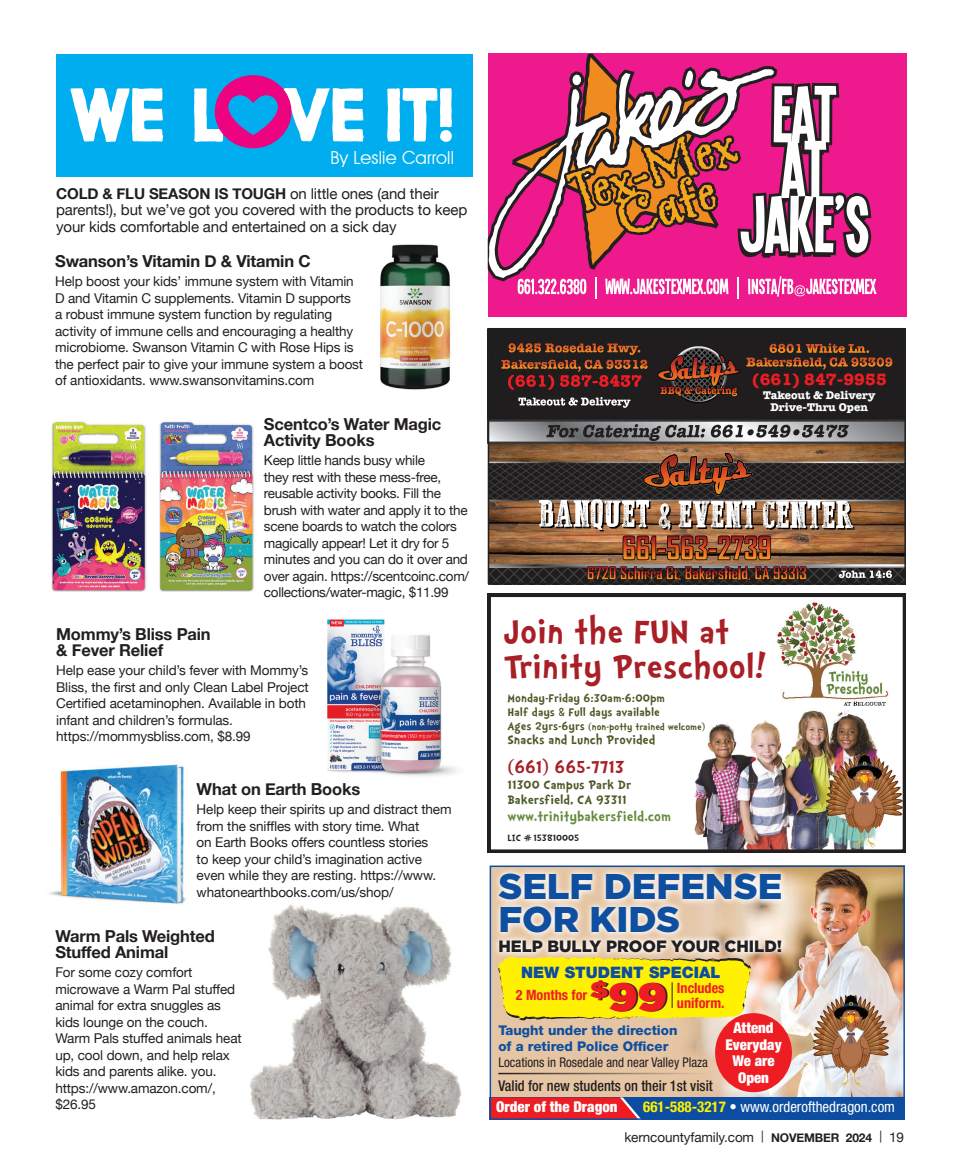
<style>
.page{position:relative;width:959px;height:1175px;background:#fff}
.page>*{position:absolute;margin:0;border:0;box-sizing:border-box;transform-origin:0 0}
.t1{font:900 70.5px "Nanami HM Solid";color:#fff}
.t2{font:700 40.95px/34.5px "Doctor Soos";color:#a81f25}
.t3{font:900 35.7px/32.7px "Gotham";color:#0f4f9f}
.t4{font:700 21.75px "Doctor Soos";color:#a52027}
.t5{font:18px "Avant Garde IT Cby BT";letter-spacing:.01em;color:#fff}
.t6{font:700 16.65px "Doctor Soos";color:#658a3b}
.t7{font:700 16.5px/16.5px "Helvetica Neue";letter-spacing:-.01em;color:#231f20}
.t8{font:700 16.5px "American Typewriter Std";color:#ee1d23}
.t9{font:900 16.35px "Gotham";color:#231f20}
.t10{font:900 15.75px "Helvetica Neue LT Std";color:#0d4da1}
.t11{font:700 15.3px/15.3px "Doctor Soos";color:#4c5826}
.t12{font:15px/16.5px "Helvetica Neue";letter-spacing:-.01em;color:#231f20}
.t13{font:900 condensed 14.85px/16.4px "Helvetica Neue LT Std";color:#fff;text-align:center}
.t14{font:condensed 14.85px "Helvetica Neue LT Std";color:#fff}
.t15{font:500 condensed 14.85px "Helvetica Neue LT Std";color:#231f20;scale:.96 1}
.t16{font:700 condensed 14.25px/14.9px "Helvetica Neue LT Std";color:#ee1d23}
.t17{font:700 14.1px/14.1px "Doctor Soos";color:#4c5826}
.t18{font:13.5px/16.5px "Helvetica Neue";letter-spacing:-.01em;color:#231f20}
.t19{font:800 13.35px/16px "Helvetica Neue LT Std";color:#0f4f9f}
.t20{font:condensed 13.35px "Helvetica Neue LT Std";color:#231f20}
.t21{font:700 11.55px "Doctor Soos";color:#4c5826}
.t22{font:700 11.55px "Doctor Soos";color:#231f20}
.t23{font:700 11.25px/12.5px "American Typewriter Std";color:#fff;text-align:center}
.s1{font-weight:700}
.s2{font-size:14.1px}
.s3{font-family:"Gotham";font-weight:900;font-stretch:normal;font-size:39.45px}
.s4{font-weight:700;color:#fff101}
.s5{font-weight:500}
.s6{font-size:12px}
.s7{font-weight:700;font-size:12px}
</style>
<div class="page">
<img style="left:249px;top:843px;width:291px;height:276px">
<div style="left:488px;top:54px;width:418px;height:263px;background:#ed198d"></div>
<svg style="left:488px;top:191px;width:36px;height:87px"></svg>
<svg style="left:517px;top:279px;width:69px;height:15px"></svg>
<hr style="left:595px;top:277px;width:2px;height:22px;background:#fff">
<svg style="left:605px;top:278px;width:123px;height:16px"></svg>
<hr style="left:737px;top:277px;width:2px;height:22px;background:#fff">
<svg style="left:748px;top:276px;width:128px;height:21px"></svg>
<svg style="left:512px;top:54px;width:360px;height:216px"></svg>
<img style="left:491px;top:331px;width:411px;height:250px">
<div style="left:488px;top:328px;width:417px;height:256px;border:2px solid #231f20"></div>
<svg style="left:546px;top:424px;width:302px;height:17px;background:#838284"></svg>
<img style="left:638px;top:450px;width:117px;height:46px">
<img style="left:539px;top:499px;width:315px;height:61px">
<svg style="left:587px;top:566px;width:219px;height:15px;background:#643726"></svg>
<img style="left:650px;top:343px;width:93px;height:64px">
<svg style="left:508px;top:375px;width:133px;height:15px;background:#6e1c1f"></svg>
<svg style="left:518px;top:397px;width:112px;height:11px"></svg>
<svg style="left:508px;top:343px;width:109px;height:9px"></svg>
<svg style="left:548px;top:360px;width:99px;height:9px"></svg>
<svg style="left:769px;top:343px;width:123px;height:24px;background:#63381f"></svg>
<svg style="left:838px;top:570px;width:54px;height:8px"></svg>
<img style="left:488px;top:594px;width:417px;height:258px">
<div style="left:490px;top:866px;width:414px;height:253px;background:#e6c5a4"></div>
<img style="left:575px;top:867px;width:327px;height:230px">
<div style="left:489px;top:1097px;width:415px;height:22px;background:#0d4da1"></div>
<svg style="left:491px;top:1097px;width:149px;height:20px;background:#db2531"></svg>
<div style="left:489px;top:865px;width:415px;height:254px;border:1px solid #0d4da1"></div>
<hr style="left:498px;top:1072px;width:207px;height:2px;background:#231f20">
<svg style="left:498px;top:958px;width:252px;height:62px;background:#f7e80e"></svg>
<svg style="left:495px;top:939px;width:292px;height:19px"></svg>
<svg style="left:496px;top:867px;width:292px;height:72px"></svg>
<div style="left:715px;top:1013px;width:77px;height:79px;background:#ee1d23;border-radius:50%"></div>
<div style="left:56px;top:54px;width:416px;height:122px;background:#00aeef"></div>
<svg style="left:215px;top:75px;width:76px;height:73px"></svg>
<img style="left:327px;top:619px;width:130px;height:157px">
<img style="left:51px;top:421px;width:203px;height:171px">
<img style="left:48px;top:764px;width:138px;height:141px">
<img style="left:380px;top:244px;width:71px;height:146px">
<img style="left:825px;top:744px;width:78px;height:108px">
<img style="left:812px;top:978px;width:77px;height:113px">
<h1 class="t1" style="left:69px;top:73px;width:386px">WE L VE IT!</h1>
<h3 class="t5" style="left:330px;top:146px;width:125px">By Leslie Carroll</h3>
<p class="t12" style="left:56px;top:186px;width:412px"><span class="s1">COLD &amp; FLU SEASON IS TOUGH</span> on little ones (and their parents!), but we’ve got you covered with the products to keep your kids comfortable and entertained on a sick day</p>
<p class="t7" style="left:55px;top:254px;width:257px">Swanson’s Vitamin D &amp; Vitamin C</p>
<p class="t18" style="left:55px;top:274px;width:309px">Help boost your kids’ immune system with Vitamin D and Vitamin C supplements. Vitamin D supports<br>a robust immune system function by regulating activity of immune cells and encouraging a healthy microbiome. Swanson Vitamin C with Rose Hips is the perfect pair to give your immune system a boost of antioxidants. www.swansonvitamins.com</p>
<p class="t7" style="left:264px;top:416px;width:179px">Scentco’s Water Magic<br>Activity Books</p>
<p class="t18" style="left:264px;top:453px;width:207px">Keep little hands busy while<br>they rest with these mess-free, reusable activity books. Fill the brush with water and apply it to the scene boards to watch the colors magically appear! Let it dry for 5 minutes and you can do it over and over again. https://scentcoinc.com/ collections/water-magic, $11.99</p>
<p class="t7" style="left:56px;top:626px;width:156px">Mommy’s Bliss Pain &amp; Fever Relief</p>
<p class="t18" style="left:56px;top:663px;width:254px">Help ease your child’s fever with Mommy’s Bliss, the first and only Clean Label Project Certified acetaminophen. Available in both infant and children’s formulas. https://mommysbliss.com, $8.99</p>
<p class="t7" style="left:197px;top:781px;width:165px">What on Earth Books</p>
<p class="t18" style="left:197px;top:801px;width:256px">Help keep their spirits up and distract them from the sniffles with story time. What<br>on Earth Books offers countless stories<br>to keep your child’s imagination active even while they are resting. https://www. whatonearthbooks.com/us/shop/</p>
<p class="t7" style="left:55px;top:928px;width:161px">Warm Pals Weighted<br>Stuffed Animal</p>
<p class="t18" style="left:55px;top:965px;width:188px">For some cozy comfort microwave a Warm Pal stuffed animal for extra snuggles as kids lounge on the couch.<br>Warm Pals stuffed animals heat up, cool down, and help relax kids and parents alike. you. https://www.amazon.com/, $26.95</p>
<p class="t8" style="left:751px;top:370px;width:137px">(661) 847-9955</p>
<p class="t23" style="left:763px;top:389px;width:114px">Takeout &amp; Delivery<br>Drive-Thru Open</p>
<h2 class="t2" style="left:503px;top:616px;width:264px">Join the FUN at<br>Trinity Preschool!</h2>
<p class="t17" style="left:507px;top:691px;width:159px">Monday-Friday 6:30am-6:00pm<br>Half days &amp; Full days available</p>
<p class="t21" style="left:507px;top:721px;width:199px"><span class="s2">Ages 2yrs-6yrs</span> (non-potty trained welcome)</p>
<p class="t11" style="left:507px;top:732px;width:149px">Snacks and Lunch Provided</p>
<h3 class="t4" style="left:507px;top:756px;width:119px">(661) 665-7713</h3>
<p class="t11" style="left:507px;top:777px;width:125px">11300 Campus Park Dr<br>Bakersfield, CA 93311</p>
<p class="t6" style="left:507px;top:807px;width:165px">www.trinitybakersfield.com</p>
<p class="t22" style="left:507px;top:832px;width:73px">LIC #153810005</p>
<h3 class="t3" style="left:498px;top:870px;width:285px">SELF DEFENSE<br>FOR KIDS</h3>
<p class="t9" style="left:498px;top:934px;width:285px">HELP BULLY PROOF YOUR CHILD!</p>
<p class="t10" style="left:521px;top:962px;width:201px">NEW STUDENT SPECIAL</p>
<p class="t16" style="left:677px;top:980px;width:49px">Includes uniform.</p>
<p class="t16" style="left:516px;top:987px;width:153px">2 Months for <sup>$</sup><span class="s3">99</span></p>
<p class="t13" style="left:725px;top:1019px;width:58px">Attend<br>Everyday<br>We are<br>Open</p>
<p class="t19" style="left:498px;top:1022px;width:181px">Taught under the direction of a retired Police Officer</p>
<p class="t20" style="left:498px;top:1054px;width:211px">Locations in Rosedale and near Valley Plaza</p>
<p class="t15" style="left:498px;top:1076px;width:225px">Valid for new students on their 1st visit</p>
<p class="t13" style="left:496px;top:1098px;width:123px">Order of the Dragon</p>
<p class="t14" style="left:643px;top:1098px;width:253px"><span class="s4">661-588-3217</span> <span class="s5">•</span> www.orderofthedragon.com</p>
<p class="t18" style="left:624px;top:1129px;width:281px">kerncountyfamily.com <span class="s6">|</span> <span class="s7">NOVEMBER 2024</span> <span class="s6">|</span> 19</p>
</div>
